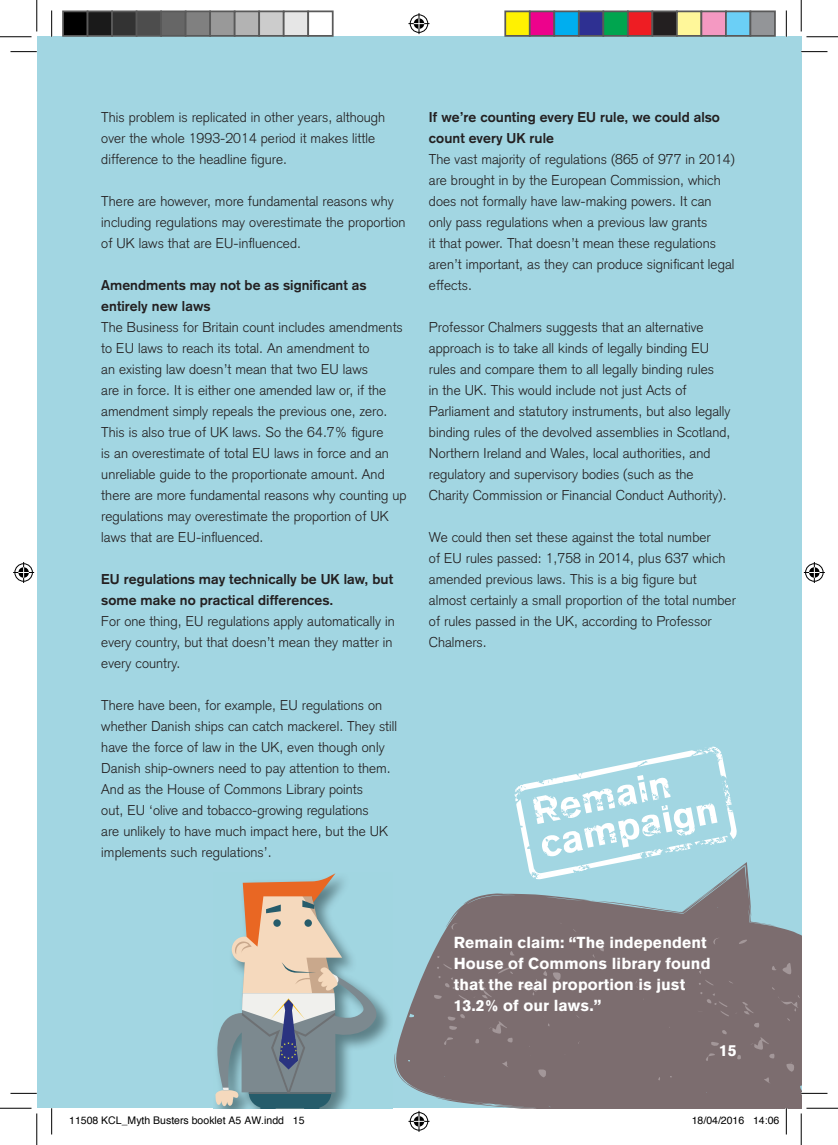
<style>
.page{position:relative;width:838px;height:1145px;background:#fff}
.page>*{position:absolute;margin:0;border:0;box-sizing:border-box;transform-origin:0 0}
.t1{font:900 15.75px/21px "Akzidenz Grotesk";letter-spacing:.005em;color:#fff}
.t2{font:300 14px/21px "Akzidenz Grotesk";letter-spacing:.005em;color:#231f20}
.t3{font:700 14px/21px "Akzidenz Grotesk";letter-spacing:.005em;color:#231f20}
.t4{font:10.5px "Helvetica";color:#000}
</style>
<div class="page">
<div style="left:37px;top:37px;width:764px;height:1071px;background:#a2d6e2"></div>
<svg style="left:394px;top:862px;width:407px;height:246px;fill:#7c6d6f"></svg>
<svg style="left:514px;top:747px;width:223px;height:132px"></svg>
<svg style="left:10px;top:51px;width:27px;height:1px"></svg>
<svg style="left:801px;top:51px;width:26px;height:1px"></svg>
<svg style="left:10px;top:1093px;width:27px;height:1px"></svg>
<svg style="left:801px;top:1093px;width:26px;height:1px"></svg>
<svg style="left:51px;top:10px;width:1px;height:27px"></svg>
<svg style="left:51px;top:1108px;width:1px;height:26px"></svg>
<svg style="left:786px;top:10px;width:1px;height:27px"></svg>
<svg style="left:786px;top:1108px;width:1px;height:26px"></svg>
<hr style="left:0;top:36px;width:32px;height:1px;background:#000">
<hr style="left:806px;top:36px;width:31px;height:1px;background:#000">
<hr style="left:0;top:1108px;width:32px;height:1px;background:#000">
<hr style="left:806px;top:1108px;width:31px;height:1px;background:#000">
<hr style="left:36px;top:0;width:1px;height:31px;background:#000">
<hr style="left:36px;top:1113px;width:1px;height:32px;background:#000">
<hr style="left:800px;top:0;width:1px;height:31px;background:#000">
<hr style="left:800px;top:1113px;width:1px;height:32px;background:#000">
<svg style="left:408px;top:13px;width:21px;height:21px"></svg>
<svg style="left:408px;top:1111px;width:21px;height:21px"></svg>
<svg style="left:13px;top:562px;width:21px;height:21px"></svg>
<svg style="left:803px;top:562px;width:21px;height:21px"></svg>
<div style="left:63px;top:11px;width:25px;height:25px;background:#000"></div>
<div style="left:62px;top:10px;width:26px;height:27px;border:2px solid #595959"></div>
<div style="left:88px;top:11px;width:24px;height:25px;background:#1a1a1a"></div>
<div style="left:87px;top:10px;width:26px;height:27px;border:2px solid #595959"></div>
<div style="left:112px;top:11px;width:25px;height:25px;background:#333"></div>
<div style="left:111px;top:10px;width:26px;height:27px;border:2px solid #595959"></div>
<div style="left:137px;top:11px;width:24px;height:25px;background:#4d4d4d"></div>
<div style="left:136px;top:10px;width:26px;height:27px;border:2px solid #595959"></div>
<div style="left:161px;top:11px;width:25px;height:25px;background:#666"></div>
<div style="left:160px;top:10px;width:26px;height:27px;border:2px solid #595959"></div>
<div style="left:186px;top:11px;width:24px;height:25px;background:#808080"></div>
<div style="left:185px;top:10px;width:26px;height:27px;border:2px solid #595959"></div>
<div style="left:210px;top:11px;width:25px;height:25px;background:#999"></div>
<div style="left:209px;top:10px;width:26px;height:27px;border:2px solid #595959"></div>
<div style="left:235px;top:11px;width:24px;height:25px;background:#b3b3b3"></div>
<div style="left:234px;top:10px;width:26px;height:27px;border:2px solid #595959"></div>
<div style="left:259px;top:11px;width:25px;height:25px;background:#ccc"></div>
<div style="left:258px;top:10px;width:26px;height:27px;border:2px solid #595959"></div>
<div style="left:284px;top:11px;width:24px;height:25px;background:#e6e6e6"></div>
<div style="left:283px;top:10px;width:26px;height:27px;border:2px solid #595959"></div>
<div style="left:307px;top:10px;width:26px;height:27px;border:2px solid #595959"></div>
<div style="left:505px;top:11px;width:24px;height:25px;background:#fff101"></div>
<div style="left:504px;top:10px;width:26px;height:27px;border:2px solid #595959"></div>
<div style="left:529px;top:11px;width:25px;height:25px;background:#ed028c"></div>
<div style="left:529px;top:10px;width:26px;height:27px;border:2px solid #595959"></div>
<div style="left:554px;top:11px;width:24px;height:25px;background:#00aeef"></div>
<div style="left:553px;top:10px;width:26px;height:27px;border:2px solid #595959"></div>
<div style="left:578px;top:11px;width:25px;height:25px;background:#2e3092"></div>
<div style="left:578px;top:10px;width:26px;height:27px;border:2px solid #595959"></div>
<div style="left:603px;top:11px;width:24px;height:25px;background:#00a54f"></div>
<div style="left:602px;top:10px;width:26px;height:27px;border:2px solid #595959"></div>
<div style="left:627px;top:11px;width:25px;height:25px;background:#ee1d23"></div>
<div style="left:627px;top:10px;width:26px;height:27px;border:2px solid #595959"></div>
<div style="left:652px;top:11px;width:24px;height:25px;background:#231f20"></div>
<div style="left:651px;top:10px;width:26px;height:27px;border:2px solid #595959"></div>
<div style="left:676px;top:11px;width:25px;height:25px;background:#fff79a"></div>
<div style="left:676px;top:10px;width:26px;height:27px;border:2px solid #595959"></div>
<div style="left:701px;top:11px;width:24px;height:25px;background:#f499c2"></div>
<div style="left:700px;top:10px;width:26px;height:27px;border:2px solid #595959"></div>
<div style="left:725px;top:11px;width:25px;height:25px;background:#6bcff6"></div>
<div style="left:725px;top:10px;width:26px;height:27px;border:2px solid #595959"></div>
<div style="left:750px;top:11px;width:24px;height:25px;background:#939598"></div>
<div style="left:749px;top:10px;width:26px;height:27px;border:2px solid #595959"></div>
<svg style="left:213px;top:873px;width:171px;height:236px"></svg>
<p class="t2" style="left:101px;top:107px;width:285px">This problem is replicated in other years, although over the whole 1993-2014 period it makes little difference to the headline figure.</p>
<p class="t2" style="left:101px;top:191px;width:305px">There are however, more fundamental reasons why including regulations may overestimate the proportion of UK laws that are EU-influenced.</p>
<p class="t3" style="left:101px;top:275px;width:267px">Amendments may not be as significant as entirely new laws</p>
<p class="t2" style="left:101px;top:317px;width:306px">The Business for Britain count includes amendments to EU laws to reach its total. An amendment to<br>an existing law doesn’t mean that two EU laws<br>are in force. It is either one amended law or, if the amendment simply repeals the previous one, zero.<br>This is also true of UK laws. So the 64.7% figure<br>is an overestimate of total EU laws in force and an unreliable guide to the proportionate amount. And there are more fundamental reasons why counting up regulations may overestimate the proportion of UK laws that are EU-influenced.</p>
<p class="t3" style="left:101px;top:569px;width:293px">EU regulations may technically be UK law, but some make no practical differences.</p>
<p class="t2" style="left:101px;top:611px;width:295px">For one thing, EU regulations apply automatically in every country, but that doesn’t mean they matter in every country.</p>
<p class="t2" style="left:101px;top:695px;width:297px">There have been, for example, EU regulations on whether Danish ships can catch mackerel. They still have the force of law in the UK, even though only Danish ship-owners need to pay attention to them.<br>And as the House of Commons Library points<br>out, EU ‘olive and tobacco-growing regulations<br>are unlikely to have much impact here, but the UK implements such regulations’.</p>
<p class="t3" style="left:429px;top:107px;width:292px">If we’re counting every EU rule, we could also count every UK rule</p>
<p class="t2" style="left:429px;top:149px;width:307px">The vast majority of regulations (865 of 977 in 2014) are brought in by the European Commission, which does not formally have law-making powers. It can only pass regulations when a previous law grants<br>it that power. That doesn’t mean these regulations aren’t important, as they can produce significant legal effects.</p>
<p class="t2" style="left:429px;top:317px;width:303px">Professor Chalmers suggests that an alternative approach is to take all kinds of legally binding EU rules and compare them to all legally binding rules<br>in the UK. This would include not just Acts of Parliament and statutory instruments, but also legally binding rules of the devolved assemblies in Scotland, Northern Ireland and Wales, local authorities, and regulatory and supervisory bodies (such as the Charity Commission or Financial Conduct Authority).</p>
<p class="t2" style="left:429px;top:527px;width:308px">We could then set these against the total number<br>of EU rules passed: 1,758 in 2014, plus 637 which amended previous laws. This is a big figure but almost certainly a small proportion of the total number of rules passed in the UK, according to Professor Chalmers.</p>
<p class="t1" style="left:453px;top:932px;width:258px">Remain claim: “The independent<br>House of Commons library found that the real proportion is just<br>13.2% of our laws.”</p>
<p class="t1" style="left:719px;top:1040px;width:19px">15</p>
<p class="t4" style="left:69px;top:1112px;width:237px">11508 KCL_Myth Busters booklet A5 AW.indd 15</p>
<p class="t4" style="left:691px;top:1112px;width:89px">18/04/2016 14:06</p>
</div>
